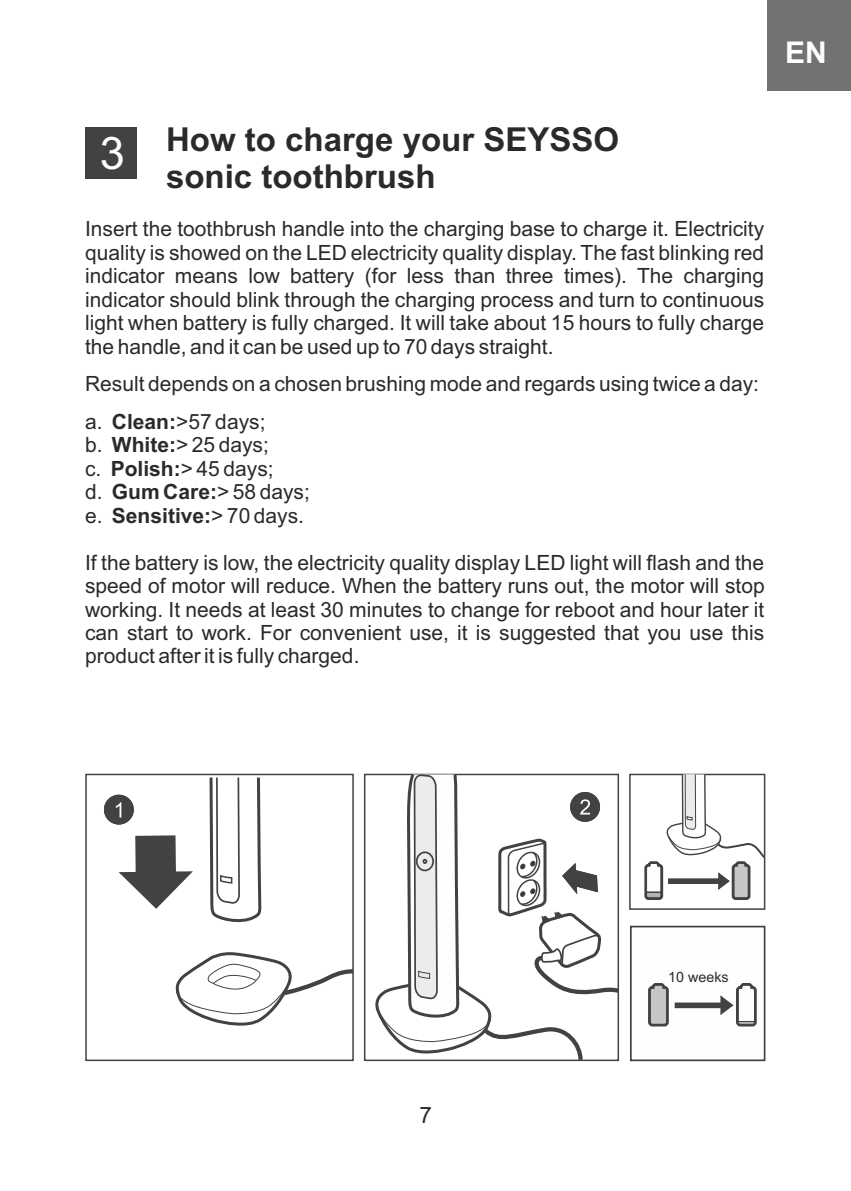
<style>
.page{position:relative;width:851px;height:1191px;background:#fff}
.page>*{position:absolute;margin:0;border:0;box-sizing:border-box;transform-origin:0 0}
.t1{font:700 33px/36.9px "Arial";color:#2b2a29}
.t2{font:700 30px "Arial";color:#fefefe}
.t3{font:22.5px "Arial";color:#2b2a29}
.t4{font:21px/23.4px "Arial";color:#2b2a29;text-align:justify}
.t5{font:14.4px "Arial";color:#2b2a29}
.s1{font-weight:400;font-size:45px;color:#fefefe}
.s2{font-weight:700}
</style>
<div class="page">
<svg style="left:363px;top:773px;width:10px;height:288px"></svg>
<svg style="left:85px;top:773px;width:269px;height:288px"></svg>
<div style="left:104px;top:794px;width:30px;height:30px;background:#434242;border-radius:50%"></div>
<svg style="left:116px;top:774px;width:238px;height:288px"></svg>
<svg style="left:373px;top:773px;width:393px;height:289px"></svg>
<div style="left:674px;top:1002px;width:48px;height:6px;background:#434242"></div>
<div style="left:85px;top:127px;width:51px;height:51px;background:#434242"></div>
<div style="left:766px;top:0;width:84px;height:91px;background:#727271"></div>
<h2 class="t2" style="left:785px;top:41px;width:43px">EN</h2>
<h1 class="t1" style="left:166px;top:124px;width:454px;text-indent:-66px"><span class="s1">3</span> How to charge your SEYSSO sonic toothbrush</h1>
<p class="t4" style="left:85px;top:219px;width:680px">Insert the toothbrush handle into the charging base to charge it. Electricity quality is showed on the LED electricity quality display. The fast blinking red indicator means low battery (for less than three times). The charging indicator should blink through the charging process and turn to continuous light when battery is fully charged. It will take about 15 hours to fully charge the handle, and it can be used up to 70 days straight.</p>
<p class="t4" style="left:85px;top:367px;width:675px;line-height:37.5px">Result depends on a chosen brushing mode and regards using twice a day: a. <span class="s2">Clean:</span>&gt;57 days;</p>
<p class="t4" style="left:85px;top:435px;width:226px;text-align:left">b. <span class="s2">White:</span>&gt; 25 days;<br>c. <span class="s2">Polish:</span>&gt; 45 days;<br>d. <span class="s2">Gum Care:</span>&gt; 58 days; e. <span class="s2">Sensitive:</span>&gt; 70 days.</p>
<p class="t4" style="left:85px;top:552px;width:681px">If the battery is low, the electricity quality display LED light will flash and the speed of motor will reduce. When the battery runs out, the motor will stop working. It needs at least 30 minutes to change for reboot and hour later it can start to work. For convenient use, it is suggested that you use this product after it is fully charged.</p>
<p class="t3" style="left:419px;top:1106px;width:14px">7</p>
<p class="t5" style="left:668px;top:971px;width:62px">10 weeks</p>
</div>
